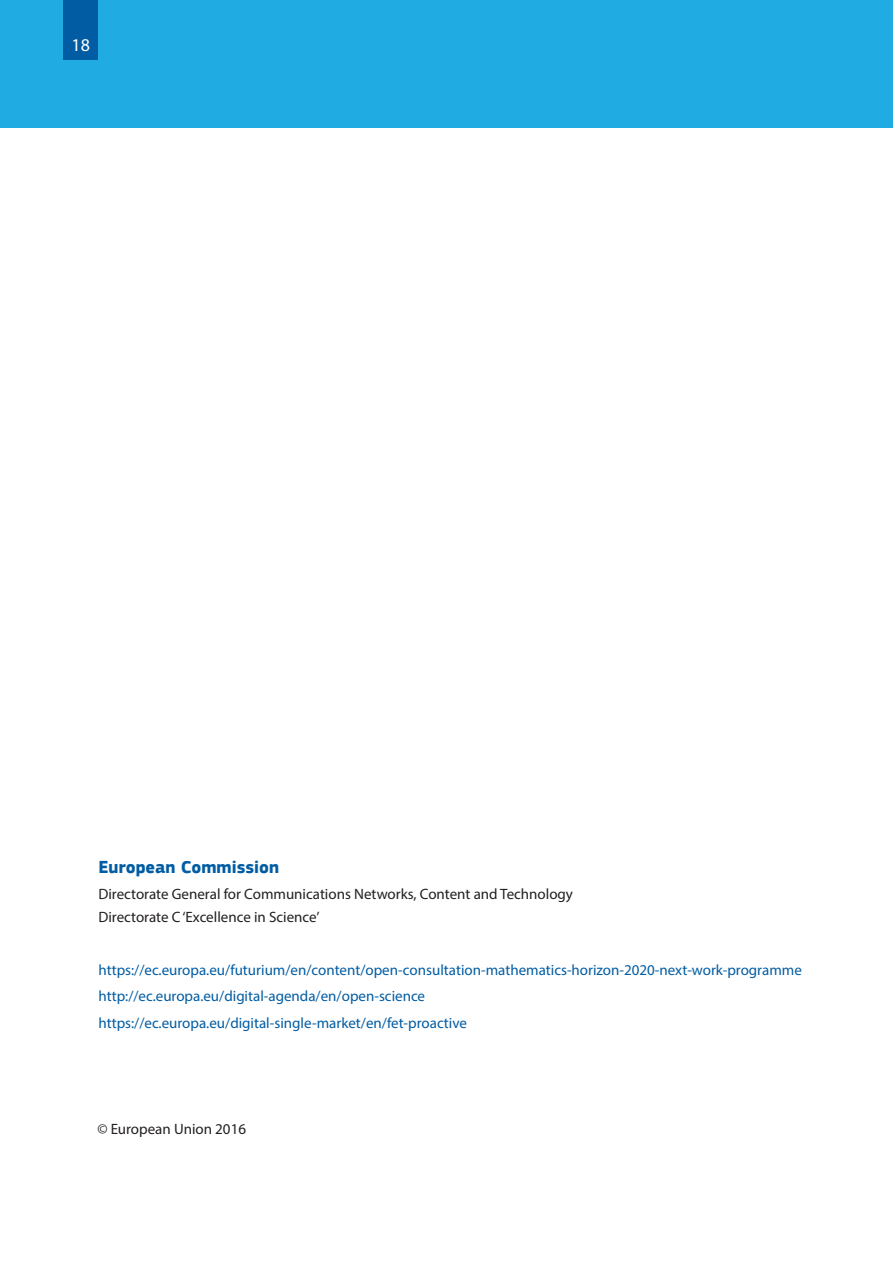
<style>
.page{position:relative;width:893px;height:1263px;background:#fff}
.page>*{position:absolute;margin:0;border:0;box-sizing:border-box;transform-origin:0 0}
._01_Paragraphe{font:700 18px "EC Square Sans Pro";color:#015ca3}
.t1{font:18px "Myriad Pro";color:#fff}
._01_Paragraphe-2{font:15px "Myriad Pro";color:#015ca3}
._01_Paragraphe-3{font:15px "Myriad Pro";color:#231f20}
</style>
<div class="page">
<div style="left:0;top:0;width:893px;height:128px;background:#20ace3"></div>
<div style="left:64px;top:0;width:34px;height:60px;background:#015ca3"></div>
<p class="t1" style="left:72px;top:34px;width:20px">18</p>
<p class="_01_Paragraphe" style="left:98px;top:856px;width:182px">European Commission</p>
<p class="_01_Paragraphe-3" style="left:98px;top:885px;width:476px">Directorate General for Communications Networks, Content and Technology</p>
<p class="_01_Paragraphe-3" style="left:98px;top:907px;width:223px">Directorate C ‘Excellence in Science’</p>
<p class="_01_Paragraphe-2" style="left:98px;top:960px;width:705px">https://ec.europa.eu/futurium/en/content/open-consultation-mathematics-horizon-2020-next-work-programme</p>
<p class="_01_Paragraphe-2" style="left:98px;top:987px;width:328px">http://ec.europa.eu/digital-agenda/en/open-science</p>
<p class="_01_Paragraphe-2" style="left:98px;top:1013px;width:370px">https://ec.europa.eu/digital-single-market/en/fet-proactive</p>
<p class="_01_Paragraphe-3" style="left:97px;top:1119px;width:150px">© European Union 2016</p>
</div>
